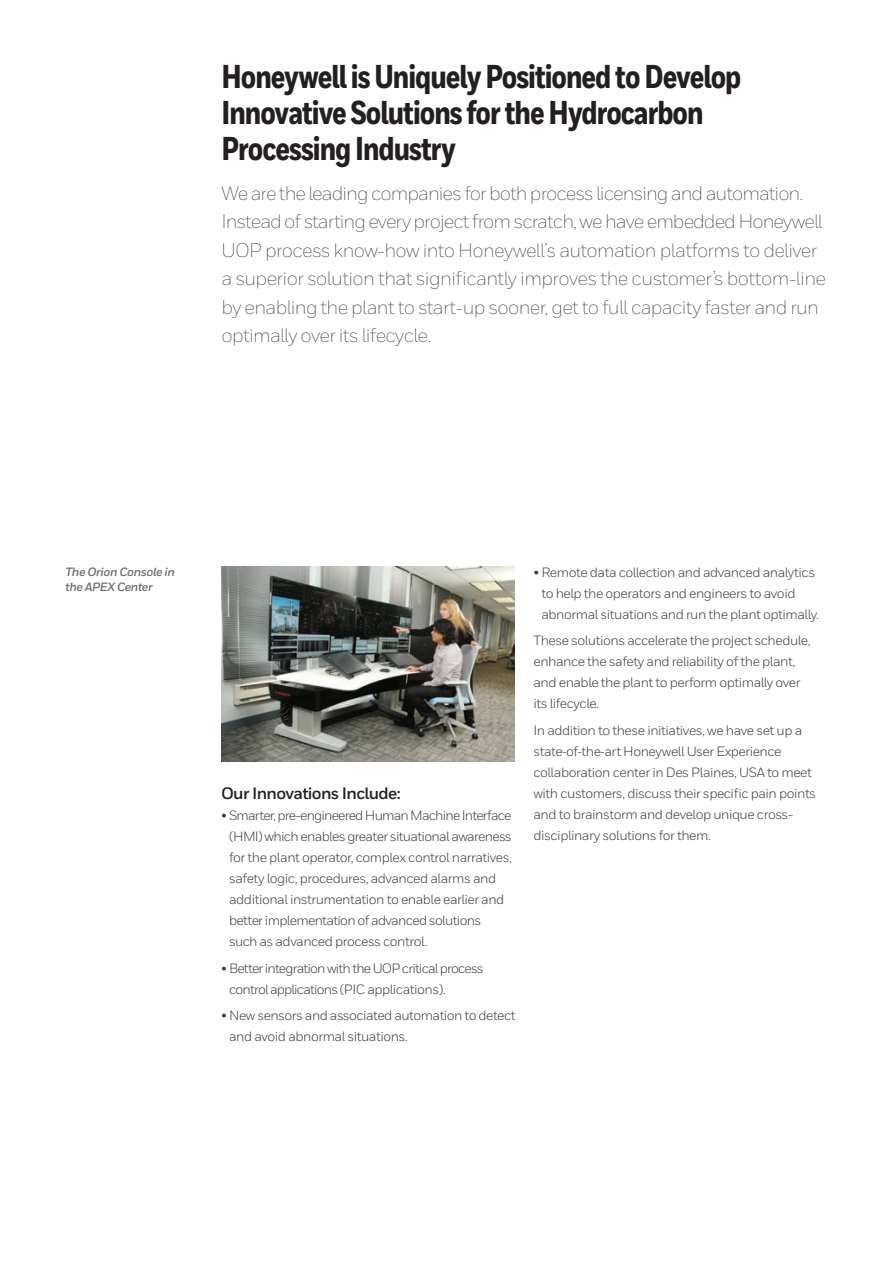
<style>
.page{position:relative;width:893px;height:1263px;background:#fff}
.page>*{position:absolute;margin:0;border:0;box-sizing:border-box;transform-origin:0 0}
.t1{font:800 33px/36px "Honeywell Cond";letter-spacing:-.03em;color:#231f20}
.t2{font:300 19.5px/28.5px "Honeywell Sans";letter-spacing:-.035em;color:#3e3e3f}
.t3{font:700 16.5px "Honeywell Sans";letter-spacing:-.04em;color:#231f20}
.t4{font:13.5px/21px "Honeywell Sans";letter-spacing:-.035em;color:#3e3e3f}
.t5{font:13.5px/21px "Honeywell Sans";letter-spacing:-.06em;color:#3e3e3f}
.t6{font:italic 700 12px/15.8px "Honeywell Sans";letter-spacing:-.035em;color:#6c6d70}
</style>
<div class="page">
<img style="left:221px;top:566px;width:293px;height:196px">
<p class="t1" style="left:221px;top:60px;width:521px">Honeywell is Uniquely Positioned to Develop<br>Innovative Solutions for the Hydrocarbon<br>Processing Industry</p>
<p class="t2" style="left:221px;top:179px;width:606px">We are the leading companies for both process licensing and automation.<br>Instead of starting every project from scratch, we have embedded Honeywell UOP process know-how into Honeywell’s automation platforms to deliver a superior solution that significantly improves the customer’s bottom-line by enabling the plant to start-up sooner, get to full capacity faster and run optimally over its lifecycle.</p>
<p class="t6" style="left:65px;top:564px;width:111px">The Orion Console in the APEX Center</p>
<p class="t3" style="left:221px;top:784px;width:181px">Our Innovations Include:</p>
<p class="t4" style="left:229px;top:805px;width:284px;text-indent:-8px">• Smarter, pre-engineered Human Machine Interface (HMI) which enables greater situational awareness for the plant operator, complex control narratives, safety logic, procedures, advanced alarms and additional instrumentation to enable earlier and better implementation of advanced solutions such as advanced process control.</p>
<p class="t5" style="left:229px;top:957px;width:256px;text-indent:-8px">• Better integration with the UOP critical process control applications (PIC applications).</p>
<p class="t4" style="left:229px;top:1005px;width:288px;text-indent:-8px">• New sensors and associated automation to detect and avoid abnormal situations.</p>
<p class="t4" style="left:541px;top:562px;width:279px;text-indent:-8px">• Remote data collection and advanced analytics to help the operators and engineers to avoid abnormal situations and run the plant optimally.</p>
<p class="t4" style="left:533px;top:630px;width:279px">These solutions accelerate the project schedule, enhance the safety and reliability of the plant, and enable the plant to perform optimally over its lifecycle.</p>
<p class="t4" style="left:533px;top:719px;width:284px">In addition to these initiatives, we have set up a state-of-the-art Honeywell User Experience collaboration center in Des Plaines, USA to meet with customers, discuss their specific pain points and to brainstorm and develop unique cross&shy;disciplinary solutions for them.</p>
</div>
